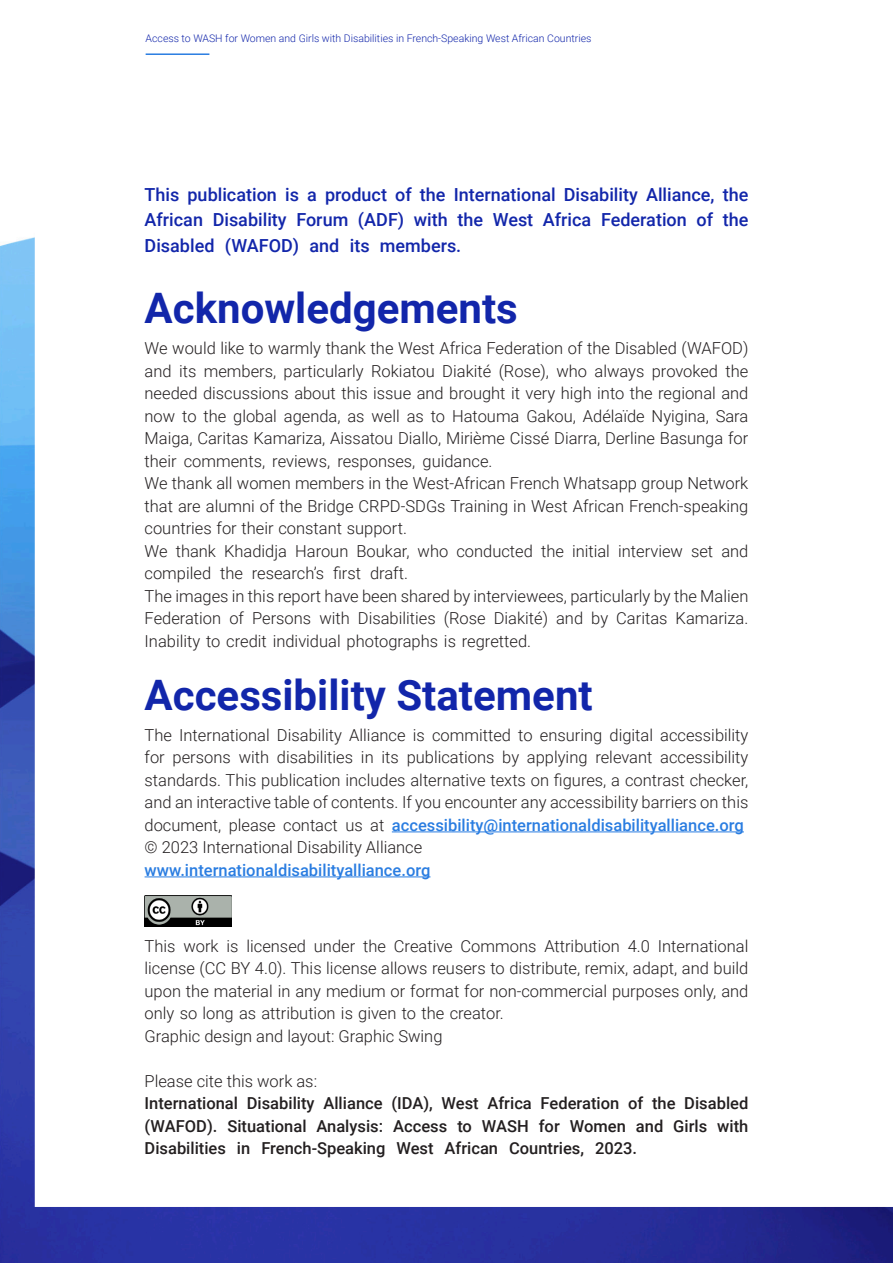
<style>
.page{position:relative;width:893px;height:1263px;background:#fff}
.page>*{position:absolute;margin:0;border:0;box-sizing:border-box;transform-origin:0 0}
.heading_1_intro-_con{font:700 42px "Roboto";color:#1226aa}
.heading_1_intro-_con-2{font:500 18px/25.5px "Roboto";color:#1226aa;text-align:justify}
.t1{font:300 16.5px/22.5px "Roboto";color:#231f20;text-align:justify}
.t2{font:500 16.5px/22.5px "Roboto";color:#231f20;text-align:justify}
.t3{font:500 16.5px "Roboto";color:#2a7de1}
.t4{font:300 10.5px "Roboto";color:#1226aa}
.s1{font-weight:500;color:#2a7de1}
</style>
<div class="page">
<img style="left:0;top:53px;width:893px;height:1210px">
<hr style="left:392px;top:831px;width:352px;height:1px;background:#2a7de1">
<hr style="left:145px;top:876px;width:285px;height:1px;background:#2a7de1">
<img style="left:145px;top:896px;width:86px;height:30px">
<p class="t4" style="left:146px;top:31px;width:447px">Access to WASH for Women and Girls with Disabilities in French-Speaking West African Countries</p>
<h1 class="heading_1_intro-_con-2" style="left:145px;top:181px;width:605px">This publication is a product of the International Disability Alliance, the African Disability Forum (ADF) with the West Africa Federation of the Disabled (WAFOD) and its members.</h1>
<h1 class="heading_1_intro-_con" style="left:145px;top:279px;width:375px">Acknowledgements</h1>
<p class="t1" style="left:145px;top:336px;width:605px">We would like to warmly thank the West Africa Federation of the Disabled (WAFOD) and its members, particularly Rokiatou Diakité (Rose), who always provoked the needed discussions about this issue and brought it very high into the regional and now to the global agenda, as well as to Hatouma Gakou, Adélaïde Nyigina, Sara Maiga, Caritas Kamariza, Aissatou Diallo, Mirième Cissé Diarra, Derline Basunga for their comments, reviews, responses, guidance.</p>
<p class="t1" style="left:145px;top:471px;width:605px">We thank all women members in the West-African French Whatsapp group Network that are alumni of the Bridge CRPD-SDGs Training in West African French-speaking countries for their constant support.</p>
<p class="t1" style="left:145px;top:539px;width:605px">We thank Khadidja Haroun Boukar, who conducted the initial interview set and compiled the research’s first draft.</p>
<p class="t1" style="left:145px;top:584px;width:605px">The images in this report have been shared by interviewees, particularly by the Malien Federation of Persons with Disabilities (Rose Diakité) and by Caritas Kamariza.<br>Inability to credit individual photographs is regretted.</p>
<h1 class="heading_1_intro-_con" style="left:145px;top:665px;width:450px">Accessibility Statement</h1>
<p class="t1" style="left:145px;top:723px;width:605px">The International Disability Alliance is committed to ensuring digital accessibility for persons with disabilities in its publications by applying relevant accessibility standards. This publication includes alternative texts on figures, a contrast checker, and an interactive table of contents. If you encounter any accessibility barriers on this document, please contact us at <span class="s1">accessibility@internationaldisabilityalliance.org</span></p>
<p class="t1" style="left:145px;top:835px;width:279px">© 2023 International Disability Alliance</p>
<p class="t3" style="left:145px;top:858px;width:287px">www.internationaldisabilityalliance.org</p>
<p class="t1" style="left:145px;top:934px;width:605px">This work is licensed under the Creative Commons Attribution 4.0 International license (CC BY 4.0). This license allows reusers to distribute, remix, adapt, and build upon the material in any medium or format for non-commercial purposes only, and only so long as attribution is given to the creator.</p>
<p class="t1" style="left:145px;top:1024px;width:299px">Graphic design and layout: Graphic Swing</p>
<p class="t1" style="left:145px;top:1069px;width:174px">Please cite this work as:</p>
<p class="t2" style="left:145px;top:1091px;width:605px">International Disability Alliance (IDA), West Africa Federation of the Disabled (WAFOD). Situational Analysis: Access to WASH for Women and Girls with Disabilities in French-Speaking West African Countries, 2023.</p>
</div>
